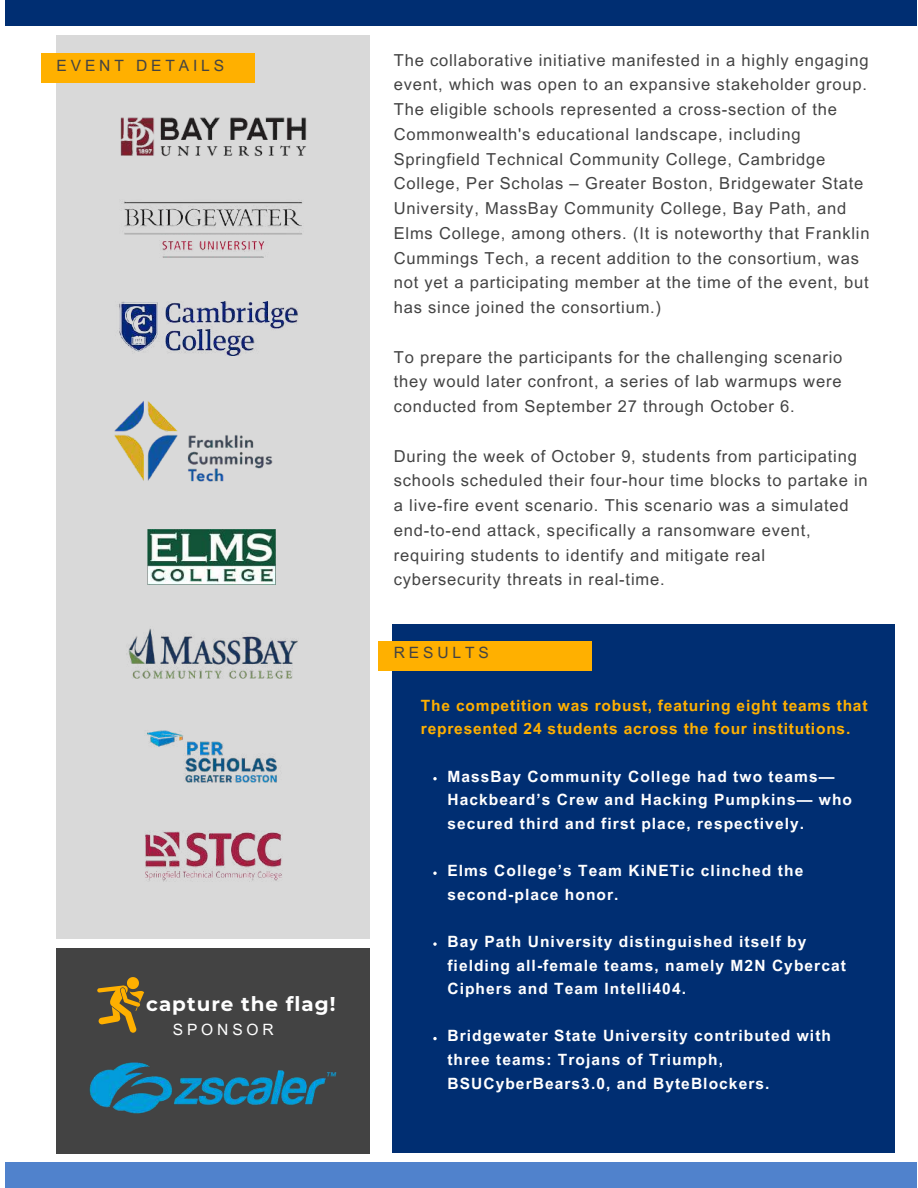
<style>
.page{position:relative;width:918px;height:1188px;background:#fff}
.page>*{position:absolute;margin:0;border:0;box-sizing:border-box;transform-origin:0 0}
.t1{font:700 19.95px "Montserrat";letter-spacing:.05em;color:#fff}
.t2{font:16.5px/24.8px "Arial MT Pro";letter-spacing:.05em;color:#434343}
.t3{font:700 15.6px/23.7px "Arial MT Pro";letter-spacing:.07em;color:#fff}
.t4{font:700 15.6px/23.7px "Arial MT Pro";letter-spacing:.05em;color:#ffb000}
.t5{font:15.6px "Arial MT Pro";letter-spacing:.25em;color:#434343}
.t6{font:15.6px "Arial MT Pro";letter-spacing:.25em;color:#fff}
</style>
<div class="page">
<div style="left:57px;top:35px;width:313px;height:904px;background:#d9d9d9"></div>
<div style="left:5px;top:0;width:912px;height:26px;background:#002e72"></div>
<div style="left:5px;top:1162px;width:911px;height:26px;background:#5082cc"></div>
<div style="left:41px;top:54px;width:213px;height:29px;background:#ffb000"></div>
<img style="left:124px;top:200px;width:178px;height:58px">
<img style="left:119px;top:301px;width:179px;height:54px">
<img style="left:147px;top:730px;width:130px;height:53px">
<img style="left:128px;top:628px;width:170px;height:51px">
<img style="left:145px;top:831px;width:137px;height:50px">
<img style="left:147px;top:529px;width:129px;height:55px">
<img style="left:120px;top:117px;width:187px;height:40px">
<div style="left:392px;top:625px;width:502px;height:528px;background:#002e72"></div>
<div style="left:57px;top:948px;width:313px;height:205px;background:#434343"></div>
<svg style="left:97px;top:977px;width:47px;height:56px"></svg>
<img style="left:89px;top:1062px;width:248px;height:52px">
<div style="left:378px;top:641px;width:214px;height:30px;background:#ffb000"></div>
<img style="left:114px;top:401px;width:159px;height:81px">
<svg style="left:433px;top:777px;width:4px;height:3px"></svg>
<svg style="left:433px;top:872px;width:4px;height:3px"></svg>
<svg style="left:433px;top:942px;width:4px;height:4px"></svg>
<svg style="left:433px;top:1037px;width:4px;height:3px"></svg>
<p class="t5" style="left:57px;top:59px;width:169px">EVENT DETAILS</p>
<p class="t2" style="left:394px;top:50px;width:477px">The collaborative initiative manifested in a highly engaging event, which was open to an expansive stakeholder group.<br>The eligible schools represented a cross-section of the Commonwealth's educational landscape, including Springfield Technical Community College, Cambridge College, Per Scholas – Greater Boston, Bridgewater State University, MassBay Community College, Bay Path, and Elms College, among others. (It is noteworthy that Franklin Cummings Tech, a recent addition to the consortium, was not yet a participating member at the time of the event, but has since joined the consortium.)</p>
<p class="t2" style="left:394px;top:347px;width:450px;text-align:justify">To prepare the participants for the challenging scenario they would later confront, a series of lab warmups were conducted from September 27 through October 6.</p>
<p class="t2" style="left:394px;top:446px;width:475px">During the week of October 9, students from participating schools scheduled their four-hour time blocks to partake in a live-fire event scenario. This scenario was a simulated end-to-end attack, specifically a ransomware event, requiring students to identify and mitigate real cybersecurity threats in real-time.</p>
<p class="t5" style="left:394px;top:647px;width:97px">RESULTS</p>
<p class="t1" style="left:146px;top:992px;width:191px">capture the flag!</p>
<p class="t6" style="left:173px;top:1024px;width:103px">SPONSOR</p>
<p class="t4" style="left:421px;top:695px;width:448px">The competition was robust, featuring eight teams that represented 24 students across the four institutions.</p>
<p class="t3" style="left:447px;top:766px;width:406px">MassBay Community College had two teams—<br>Hackbeard’s Crew and Hacking Pumpkins— who secured third and first place, respectively.</p>
<p class="t3" style="left:447px;top:861px;width:357px">Elms College’s Team KiNETic clinched the second-place honor.</p>
<p class="t3" style="left:447px;top:932px;width:400px">Bay Path University distinguished itself by fielding all-female teams, namely M2N Cybercat<br>Ciphers and Team Intelli404.</p>
<p class="t3" style="left:447px;top:1026px;width:385px">Bridgewater State University contributed with three teams: Trojans of Triumph,<br>BSUCyberBears3.0, and ByteBlockers.</p>
</div>
